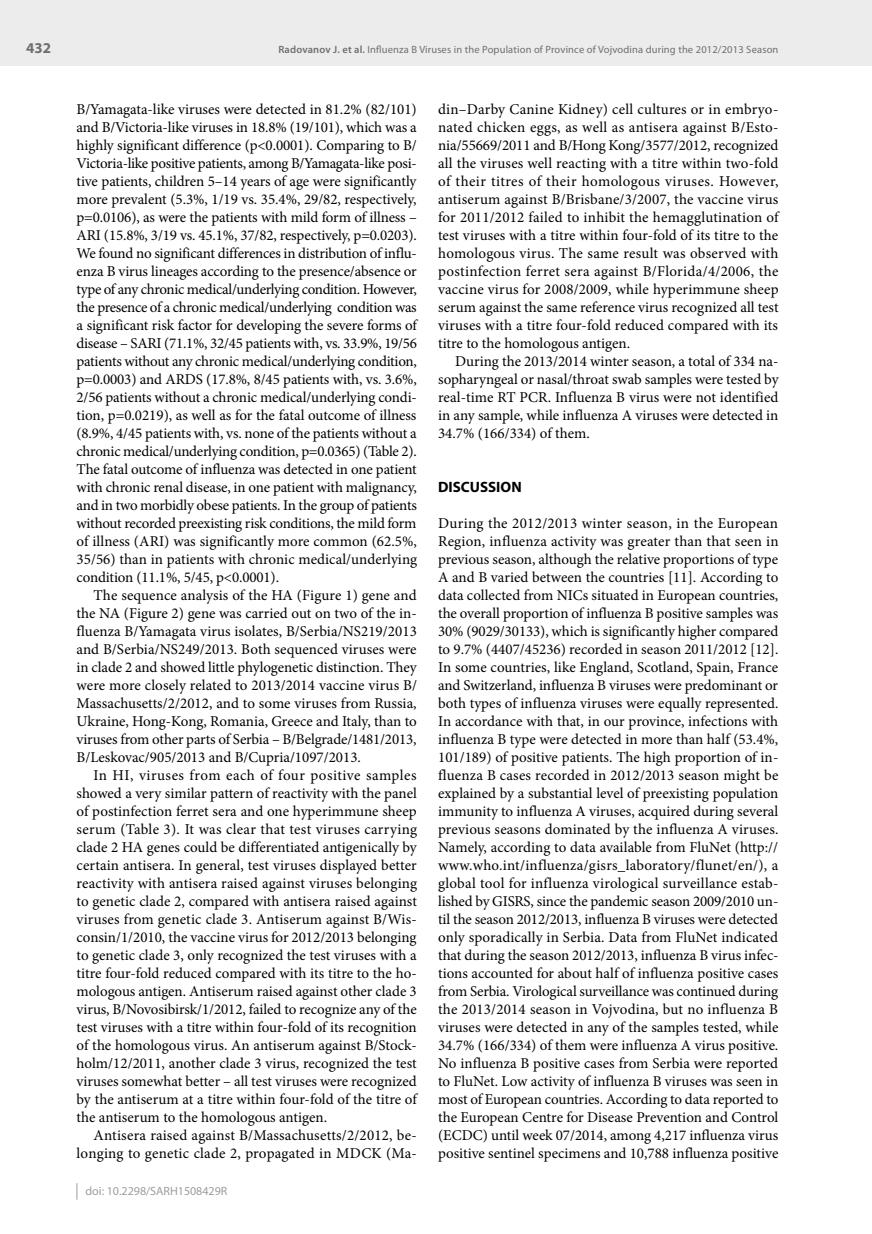
<style>
.page{position:relative;width:872px;height:1234px;background:#fff}
.page>*{position:absolute;margin:0;border:0;box-sizing:border-box;transform-origin:0 0}
.t1{font:15px/18px "Minion Pro";color:#000;text-align:justify}
.t2{font:700 15px "Myriad Pro";color:#000}
.t3{font:700 15px "Myriad Pro";color:#6f6f6e}
.t4{font:12px "Myriad Pro";color:#9c9d9d}
.t5{font:10.5px "Myriad Pro";letter-spacing:.015em;color:#6f6f6e}
.s1{font-weight:600}
</style>
<div class="page">
<div style="left:0;top:0;width:872px;height:66px;background:#ececed"></div>
<svg style="left:77px;top:1183px;width:1px;height:16px"></svg>
<p class="t3" style="left:26px;top:40px;width:26px">432</p>
<p class="t5" style="left:278px;top:44px;width:501px"><span class="s1">Radovanov J. et al.</span> Influenza B Viruses in the Population of Province of Vojvodina during the 2012/2013 Season</p>
<p class="t1" style="left:77px;top:100px;width:342px">B/Yamagata-like viruses were detected in 81.2% (82/101) and B/Victoria-like viruses in 18.8% (19/101), which was a highly significant difference (p&lt;0.0001). Comparing to B/ Victoria-like positive patients, among B/Yamagata-like posi&shy;tive patients, children 5–14 years of age were significantly more prevalent (5.3%, 1/19 vs. 35.4%, 29/82, respectively, p=0.0106), as were the patients with mild form of illness – ARI (15.8%, 3/19 vs. 45.1%, 37/82, respectively, p=0.0203).<br>We found no significant differences in distribution of influ&shy;enza B virus lineages according to the presence/absence or type of any chronic medical/underlying condition. However, the presence of a chronic medical/underlying condition was a significant risk factor for developing the severe forms of disease – SARI (71.1%, 32/45 patients with, vs. 33.9%, 19/56 patients without any chronic medical/underlying condition, p=0.0003) and ARDS (17.8%, 8/45 patients with, vs. 3.6%, 2/56 patients without a chronic medical/underlying condi&shy;tion, p=0.0219), as well as for the fatal outcome of illness (8.9%, 4/45 patients with, vs. none of the patients without a chronic medical/underlying condition, p=0.0365) (Table 2).<br>The fatal outcome of influenza was detected in one patient with chronic renal disease, in one patient with malignancy, and in two morbidly obese patients. In the group of patients without recorded preexisting risk conditions, the mild form of illness (ARI) was significantly more common (62.5%, 35/56) than in patients with chronic medical/underlying condition (11.1%, 5/45, p&lt;0.0001).</p>
<p class="t1" style="left:77px;top:586px;width:342px;text-indent:17px">The sequence analysis of the HA (Figure 1) gene and the NA (Figure 2) gene was carried out on two of the in&shy;fluenza B/Yamagata virus isolates, B/Serbia/NS219/2013 and B/Serbia/NS249/2013. Both sequenced viruses were in clade 2 and showed little phylogenetic distinction. They were more closely related to 2013/2014 vaccine virus B/ Massachusetts/2/2012, and to some viruses from Russia, Ukraine, Hong-Kong, Romania, Greece and Italy, than to viruses from other parts of Serbia – B/Belgrade/1481/2013, B/Leskovac/905/2013 and B/Cupria/1097/2013.</p>
<p class="t1" style="left:77px;top:766px;width:342px;text-indent:17px">In HI, viruses from each of four positive samples showed a very similar pattern of reactivity with the panel of postinfection ferret sera and one hyperimmune sheep serum (Table 3). It was clear that test viruses carrying clade 2 HA genes could be differentiated antigenically by certain antisera. In general, test viruses displayed better reactivity with antisera raised against viruses belonging to genetic clade 2, compared with antisera raised against viruses from genetic clade 3. Antiserum against B/Wis&shy;consin/1/2010, the vaccine virus for 2012/2013 belonging to genetic clade 3, only recognized the test viruses with a titre four-fold reduced compared with its titre to the ho&shy;mologous antigen. Antiserum raised against other clade 3 virus, B/Novosibirsk/1/2012, failed to recognize any of the test viruses with a titre within four-fold of its recognition of the homologous virus. An antiserum against B/Stock&shy;holm/12/2011, another clade 3 virus, recognized the test viruses somewhat better – all test viruses were recognized by the antiserum at a titre within four-fold of the titre of the antiserum to the homologous antigen.</p>
<p class="t1" style="left:77px;top:1126px;width:342px;text-align:right">Antisera raised against B/Massachusetts/2/2012, be&shy;longing to genetic clade 2, propagated in MDCK (Ma-</p>
<p class="t4" style="left:86px;top:1184px;width:143px">doi: 10.2298/SARH1508429R</p>
<p class="t1" style="left:438px;top:100px;width:342px">din–Darby Canine Kidney) cell cultures or in embryo&shy;nated chicken eggs, as well as antisera against B/Esto&shy;nia/55669/2011 and B/Hong Kong/3577/2012, recognized all the viruses well reacting with a titre within two-fold of their titres of their homologous viruses. However, antiserum against B/Brisbane/3/2007, the vaccine virus for 2011/2012 failed to inhibit the hemagglutination of test viruses with a titre within four-fold of its titre to the homologous virus. The same result was observed with postinfection ferret sera against B/Florida/4/2006, the vaccine virus for 2008/2009, while hyperimmune sheep serum against the same reference virus recognized all test viruses with a titre four-fold reduced compared with its titre to the homologous antigen.</p>
<p class="t1" style="left:438px;top:352px;width:342px;text-indent:17px">During the 2013/2014 winter season, a total of 334 na&shy;sopharyngeal or nasal/throat swab samples were tested by real-time RT PCR. Influenza B virus were not identified in any sample, while influenza A viruses were detected in 34.7% (166/334) of them.</p>
<p class="t2" style="left:438px;top:478px;width:85px">DISCUSSION</p>
<p class="t1" style="left:438px;top:514px;width:342px">During the 2012/2013 winter season, in the European Region, influenza activity was greater than that seen in previous season, although the relative proportions of type A and B varied between the countries [11]. According to data collected from NICs situated in European countries, the overall proportion of influenza B positive samples was 30% (9029/30133), which is significantly higher compared to 9.7% (4407/45236) recorded in season 2011/2012 [12].<br>In some countries, like England, Scotland, Spain, France and Switzerland, influenza B viruses were predominant or both types of influenza viruses were equally represented.<br>In accordance with that, in our province, infections with influenza B type were detected in more than half (53.4%, 101/189) of positive patients. The high proportion of in&shy;fluenza B cases recorded in 2012/2013 season might be explained by a substantial level of preexisting population immunity to influenza A viruses, acquired during several previous seasons dominated by the influenza A viruses.<br>Namely, according to data available from FluNet (http:// www.who.int/influenza/gisrs_laboratory/flunet/en/), a global tool for influenza virological surveillance estab&shy;lished by GISRS, since the pandemic season 2009/2010 un&shy;til the season 2012/2013, influenza B viruses were detected only sporadically in Serbia. Data from FluNet indicated that during the season 2012/2013, influenza B virus infec&shy;tions accounted for about half of influenza positive cases from Serbia. Virological surveillance was continued during the 2013/2014 season in Vojvodina, but no influenza B viruses were detected in any of the samples tested, while 34.7% (166/334) of them were influenza A virus positive.<br>No influenza B positive cases from Serbia were reported to FluNet. Low activity of influenza B viruses was seen in most of European countries. According to data reported to the European Centre for Disease Prevention and Control (ECDC) until week 07/2014, among 4,217 influenza virus positive sentinel specimens and 10,788 influenza positive</p>
</div>
